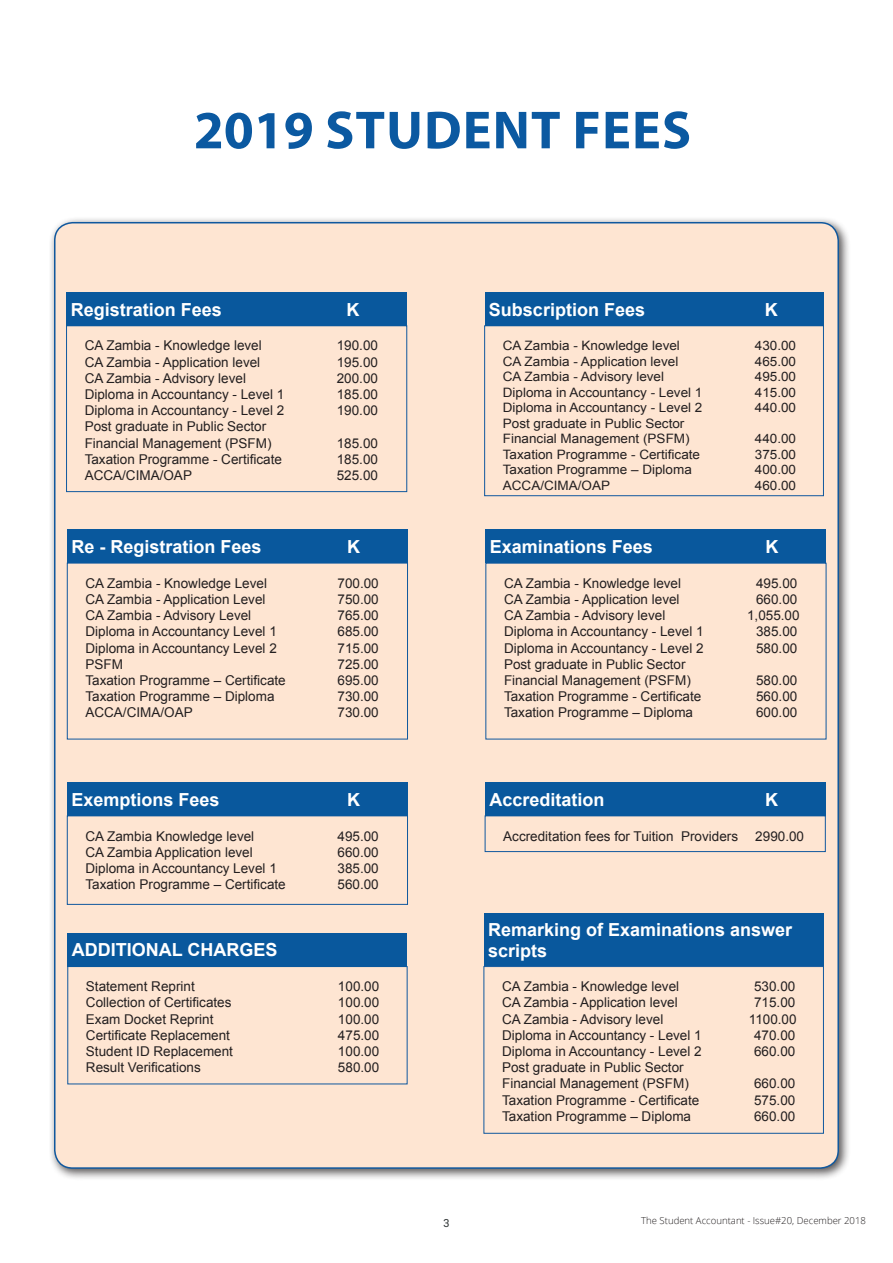
<style>
.page{position:relative;width:893px;height:1263px;background:#fff}
.page>*{position:absolute;margin:0;border:0;box-sizing:border-box;transform-origin:0 0}
.t1{font:700 54px "Myriad Pro";letter-spacing:.02em;color:#0b59a1}
.t2{font:700 18px/21.6px "Arial";color:#fff}
.t3{font:13.5px/16.2px "Arial";color:#231f20}
.t4{font:12.9px/15.6px "Arial";color:#231f20;scale:1.04 1}
.t5{font:11.1px "Roboto Slab";color:#323738}
.t6{font:300 9.6px "Open Sans";color:#231f20}
</style>
<div class="page">
<div style="left:49px;top:217px;width:802px;height:964px;background:#231f20;opacity:.75"></div>
<div style="left:55px;top:223px;width:783px;height:945px;background:#fee5d2;border-radius:18px"></div>
<div style="left:66px;top:326px;width:341px;height:166px;border:1px solid #10589e"></div>
<div style="left:484px;top:326px;width:340px;height:170px;border:1px solid #10589e"></div>
<div style="left:67px;top:563px;width:341px;height:176px;border:1px solid #10589e"></div>
<div style="left:485px;top:816px;width:340px;height:36px;border:1px solid #10589e"></div>
<div style="left:68px;top:966px;width:339px;height:118px;border:1px solid #10589e"></div>
<div style="left:484px;top:966px;width:340px;height:167px;border:1px solid #10589e"></div>
<div style="left:67px;top:292px;width:340px;height:34px;background:#09589d"></div>
<div style="left:485px;top:292px;width:338px;height:34px;background:#09589d"></div>
<div style="left:67px;top:530px;width:340px;height:33px;background:#09589d"></div>
<div style="left:67px;top:782px;width:340px;height:34px;background:#09589d"></div>
<div style="left:485px;top:782px;width:340px;height:34px;background:#09589d"></div>
<div style="left:68px;top:933px;width:339px;height:33px;background:#09589d"></div>
<div style="left:484px;top:913px;width:340px;height:53px;background:#09589d"></div>
<div style="left:485px;top:530px;width:341px;height:33px;background:#09589d"></div>
<h1 class="t1" style="left:194px;top:95px;width:499px">2019 STUDENT FEES</h1>
<h2 class="t2" style="left:71px;top:299px;width:153px">Registration Fees</h2>
<h2 class="t2" style="left:347px;top:299px;width:14px">K</h2>
<h2 class="t2" style="left:489px;top:299px;width:158px">Subscription Fees</h2>
<h2 class="t2" style="left:765px;top:299px;width:14px">K</h2>
<p class="t3" style="left:85px;top:338px;width:179px">CA Zambia - Knowledge level</p>
<p class="t3" style="left:337px;top:338px;width:43px">190.00</p>
<p class="t3" style="left:85px;top:354px;width:177px">CA Zambia - Application level</p>
<p class="t3" style="left:337px;top:354px;width:43px">195.00</p>
<p class="t3" style="left:85px;top:370px;width:163px">CA Zambia - Advisory level</p>
<p class="t3" style="left:337px;top:370px;width:43px">200.00</p>
<p class="t3" style="left:85px;top:386px;width:201px">Diploma in Accountancy - Level 1</p>
<p class="t3" style="left:337px;top:386px;width:43px">185.00</p>
<p class="t3" style="left:85px;top:402px;width:201px">Diploma in Accountancy - Level 2</p>
<p class="t3" style="left:337px;top:402px;width:43px">190.00</p>
<p class="t3" style="left:85px;top:419px;width:188px">Post graduate in Public Sector<br>Financial Management (PSFM)</p>
<p class="t3" style="left:337px;top:435px;width:43px">185.00</p>
<p class="t3" style="left:85px;top:451px;width:199px">Taxation Programme - Certificate</p>
<p class="t3" style="left:337px;top:451px;width:43px">185.00</p>
<p class="t3" style="left:85px;top:467px;width:109px">ACCA/CIMA/OAP</p>
<p class="t3" style="left:337px;top:467px;width:43px">525.00</p>
<p class="t4" style="left:503px;top:338px;width:172px">CA Zambia - Knowledge level</p>
<p class="t4" style="left:755px;top:338px;width:41px">430.00</p>
<p class="t4" style="left:503px;top:353px;width:170px">CA Zambia - Application level</p>
<p class="t4" style="left:755px;top:353px;width:41px">465.00</p>
<p class="t4" style="left:503px;top:369px;width:157px">CA Zambia - Advisory level</p>
<p class="t4" style="left:755px;top:369px;width:41px">495.00</p>
<p class="t4" style="left:503px;top:384px;width:193px">Diploma in Accountancy - Level 1</p>
<p class="t4" style="left:755px;top:384px;width:41px">415.00</p>
<p class="t4" style="left:503px;top:400px;width:193px">Diploma in Accountancy - Level 2</p>
<p class="t4" style="left:755px;top:400px;width:41px">440.00</p>
<p class="t4" style="left:503px;top:416px;width:181px">Post graduate in Public Sector<br>Financial Management (PSFM)</p>
<p class="t4" style="left:755px;top:431px;width:41px">440.00</p>
<p class="t4" style="left:503px;top:447px;width:191px">Taxation Programme - Certificate</p>
<p class="t4" style="left:755px;top:447px;width:41px">375.00</p>
<p class="t4" style="left:503px;top:462px;width:183px">Taxation Programme – Diploma</p>
<p class="t4" style="left:755px;top:462px;width:41px">400.00</p>
<p class="t4" style="left:503px;top:478px;width:105px">ACCA/CIMA/OAP</p>
<p class="t4" style="left:755px;top:478px;width:41px">460.00</p>
<h2 class="t2" style="left:72px;top:536px;width:192px">Re - Registration Fees</h2>
<h2 class="t2" style="left:347px;top:536px;width:14px">K</h2>
<h2 class="t2" style="left:490px;top:536px;width:165px">Examinations Fees</h2>
<h2 class="t2" style="left:765px;top:536px;width:14px">K</h2>
<p class="t3" style="left:85px;top:575px;width:183px">CA Zambia - Knowledge Level</p>
<p class="t3" style="left:337px;top:575px;width:43px">700.00</p>
<p class="t3" style="left:85px;top:591px;width:182px">CA Zambia - Application Level</p>
<p class="t3" style="left:337px;top:591px;width:43px">750.00</p>
<p class="t3" style="left:85px;top:607px;width:167px">CA Zambia - Advisory Level</p>
<p class="t3" style="left:337px;top:607px;width:43px">765.00</p>
<p class="t3" style="left:85px;top:624px;width:193px">Diploma in Accountancy Level 1</p>
<p class="t3" style="left:337px;top:624px;width:43px">685.00</p>
<p class="t3" style="left:85px;top:640px;width:193px">Diploma in Accountancy Level 2</p>
<p class="t3" style="left:337px;top:640px;width:43px">715.00</p>
<p class="t3" style="left:85px;top:656px;width:39px">PSFM</p>
<p class="t3" style="left:337px;top:656px;width:43px">725.00</p>
<p class="t3" style="left:85px;top:672px;width:202px">Taxation Programme – Certificate</p>
<p class="t3" style="left:337px;top:672px;width:43px">695.00</p>
<p class="t3" style="left:85px;top:688px;width:191px">Taxation Programme – Diploma</p>
<p class="t3" style="left:337px;top:688px;width:43px">730.00</p>
<p class="t3" style="left:85px;top:705px;width:109px">ACCA/CIMA/OAP</p>
<p class="t3" style="left:337px;top:705px;width:43px">730.00</p>
<p class="t3" style="left:504px;top:575px;width:179px">CA Zambia - Knowledge level</p>
<p class="t3" style="left:756px;top:575px;width:43px">495.00</p>
<p class="t3" style="left:504px;top:591px;width:177px">CA Zambia - Application level</p>
<p class="t3" style="left:756px;top:591px;width:43px">660.00</p>
<p class="t3" style="left:504px;top:607px;width:163px">CA Zambia - Advisory level</p>
<p class="t3" style="left:747px;top:607px;width:54px">1,055.00</p>
<p class="t3" style="left:504px;top:624px;width:201px">Diploma in Accountancy - Level 1</p>
<p class="t3" style="left:756px;top:624px;width:43px">385.00</p>
<p class="t3" style="left:504px;top:640px;width:201px">Diploma in Accountancy - Level 2</p>
<p class="t3" style="left:756px;top:640px;width:43px">580.00</p>
<p class="t3" style="left:504px;top:656px;width:188px">Post graduate in Public Sector<br>Financial Management (PSFM)</p>
<p class="t3" style="left:756px;top:672px;width:43px">580.00</p>
<p class="t3" style="left:504px;top:688px;width:199px">Taxation Programme - Certificate</p>
<p class="t3" style="left:756px;top:688px;width:43px">560.00</p>
<p class="t3" style="left:504px;top:705px;width:191px">Taxation Programme – Diploma</p>
<p class="t3" style="left:756px;top:705px;width:43px">600.00</p>
<h2 class="t2" style="left:72px;top:789px;width:150px">Exemptions Fees</h2>
<h2 class="t2" style="left:347px;top:789px;width:14px">K</h2>
<h2 class="t2" style="left:489px;top:789px;width:117px">Accreditation</h2>
<h2 class="t2" style="left:765px;top:789px;width:14px">K</h2>
<p class="t3" style="left:85px;top:828px;width:170px">CA Zambia Knowledge level</p>
<p class="t3" style="left:337px;top:828px;width:43px">495.00</p>
<p class="t3" style="left:85px;top:844px;width:169px">CA Zambia Application level</p>
<p class="t3" style="left:337px;top:844px;width:43px">660.00</p>
<p class="t3" style="left:85px;top:860px;width:193px">Diploma in Accountancy Level 1</p>
<p class="t3" style="left:337px;top:860px;width:43px">385.00</p>
<p class="t3" style="left:85px;top:876px;width:202px">Taxation Programme – Certificate</p>
<p class="t3" style="left:337px;top:876px;width:43px">560.00</p>
<h2 class="t2" style="left:72px;top:940px;width:207px">ADDITIONAL CHARGES</h2>
<p class="t3" style="left:86px;top:978px;width:110px">Statement Reprint</p>
<p class="t3" style="left:338px;top:978px;width:43px">100.00</p>
<p class="t3" style="left:86px;top:995px;width:147px">Collection of Certificates</p>
<p class="t3" style="left:338px;top:995px;width:43px">100.00</p>
<p class="t3" style="left:86px;top:1011px;width:129px">Exam Docket Reprint</p>
<p class="t3" style="left:338px;top:1011px;width:43px">100.00</p>
<p class="t3" style="left:86px;top:1027px;width:146px">Certificate Replacement</p>
<p class="t3" style="left:338px;top:1027px;width:43px">475.00</p>
<p class="t3" style="left:86px;top:1043px;width:149px">Student ID Replacement</p>
<p class="t3" style="left:338px;top:1043px;width:43px">100.00</p>
<p class="t3" style="left:86px;top:1059px;width:116px">Result Verifications</p>
<p class="t3" style="left:338px;top:1059px;width:43px">580.00</p>
<p class="t3" style="left:503px;top:828px;width:236px">Accreditation fees for Tuition Providers</p>
<p class="t3" style="left:755px;top:828px;width:50px">2990.00</p>
<h2 class="t2" style="left:488px;top:919px;width:306px">Remarking of Examinations answer scripts</h2>
<p class="t3" style="left:502px;top:978px;width:179px">CA Zambia - Knowledge level</p>
<p class="t3" style="left:754px;top:978px;width:43px">530.00</p>
<p class="t3" style="left:502px;top:995px;width:177px">CA Zambia - Application level</p>
<p class="t3" style="left:754px;top:995px;width:43px">715.00</p>
<p class="t3" style="left:502px;top:1011px;width:163px">CA Zambia - Advisory level</p>
<p class="t3" style="left:749px;top:1011px;width:49px">1100.00</p>
<p class="t3" style="left:502px;top:1027px;width:201px">Diploma in Accountancy - Level 1</p>
<p class="t3" style="left:754px;top:1027px;width:43px">470.00</p>
<p class="t3" style="left:502px;top:1043px;width:201px">Diploma in Accountancy - Level 2</p>
<p class="t3" style="left:754px;top:1043px;width:43px">660.00</p>
<p class="t3" style="left:502px;top:1059px;width:188px">Post graduate in Public Sector<br>Financial Management (PSFM)</p>
<p class="t3" style="left:754px;top:1076px;width:43px">660.00</p>
<p class="t3" style="left:502px;top:1092px;width:199px">Taxation Programme - Certificate</p>
<p class="t3" style="left:754px;top:1092px;width:43px">575.00</p>
<p class="t3" style="left:502px;top:1108px;width:191px">Taxation Programme – Diploma</p>
<p class="t3" style="left:754px;top:1108px;width:43px">660.00</p>
<p class="t5" style="left:443px;top:1215px;width:8px">3</p>
<p class="t6" style="left:641px;top:1214px;width:226px">The Student Accountant - Issue#20, December 2018</p>
</div>
